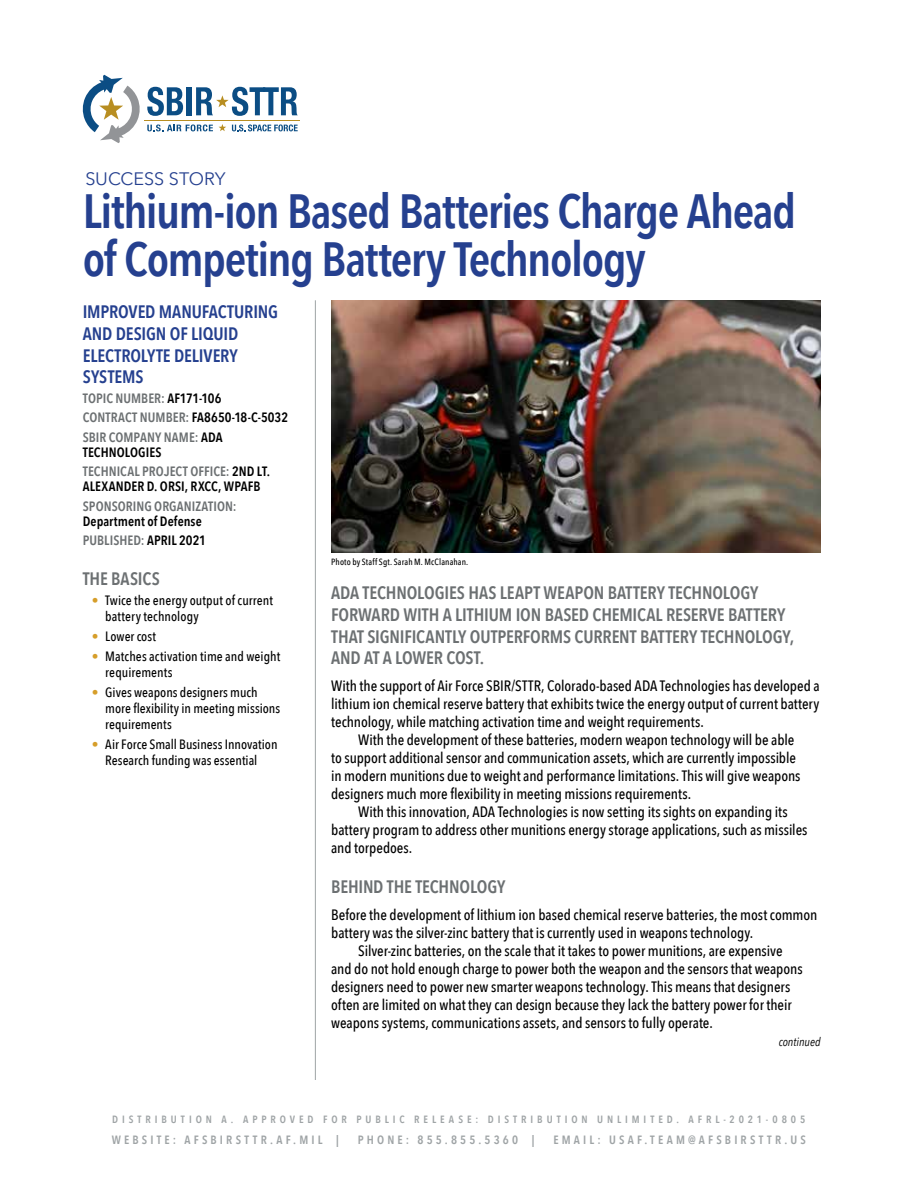
<style>
.page{position:relative;width:918px;height:1188px;background:#fff}
.page>*{position:absolute;margin:0;border:0;box-sizing:border-box;transform-origin:0 0}
.t1{font:600 48px/48px "Avenir Next Condensed";letter-spacing:-.025em;color:#25408f}
.t2{font:600 18px/21.6px "Avenir Next Condensed";letter-spacing:-.005em;color:#6c7072}
.t3{font:600 18px/21.6px "Avenir Next Condensed";letter-spacing:-.01em;color:#25408f}
.t4{font:18px "Avenir Next";letter-spacing:-.005em;color:#25408f}
.t5{font:500 15px "Avenir Next Condensed";letter-spacing:-.005em;color:#000}
.t6{font:500 13.5px/15.8px "Avenir Next Condensed";letter-spacing:.005em;color:#000}
.t7{font:600 13.5px/19.5px "Avenir Next Condensed";letter-spacing:.005em;color:#6c7072}
.t8{font:600 13.5px/19.5px "Avenir Next Condensed";letter-spacing:.005em;color:#000}
.t9{font:600 12px "Avenir Next Condensed";letter-spacing:.265em;color:#9fa4a6}
.t10{font:italic 12px "Avenir Next Condensed";color:#000}
.t11{font:600 10.5px "Avenir Next Condensed";letter-spacing:.375em;color:#9fa4a6}
.t12{font:500 9px "Avenir Next Condensed";letter-spacing:.015em;color:#000}
.s1{color:#000}
.s2{color:#6c7072}
.s3{color:#d69e2a}
</style>
<div class="page">
<svg style="left:83px;top:75px;width:57px;height:68px"></svg>
<svg style="left:147px;top:87px;width:36px;height:29px"></svg>
<div style="left:187px;top:87px;width:5px;height:28px;background:#0b4d84"></div>
<hr style="left:145px;top:120px;width:155px;height:1px;background:#b88e21">
<svg style="left:196px;top:87px;width:102px;height:29px"></svg>
<svg style="left:219px;top:124px;width:7px;height:7px"></svg>
<svg style="left:147px;top:124px;width:66px;height:7px"></svg>
<svg style="left:232px;top:124px;width:66px;height:7px"></svg>
<hr style="left:315px;top:300px;width:1px;height:780px;background:#9fa4a6">
<img style="left:331px;top:300px;width:490px;height:253px">
<p class="t4" style="left:85px;top:163px;width:142px">SUCCESS STORY</p>
<h1 class="t1" style="left:83px;top:186px;width:715px">LITHIUM-ION BASED BATTERIES CHARGE AHEAD<br>OF COMPETING BATTERY TECHNOLOGY</h1>
<p class="t3" style="left:83px;top:301px;width:197px">IMPROVED MANUFACTURING<br>AND DESIGN OF LIQUID<br>ELECTROLYTE DELIVERY<br>SYSTEMS</p>
<p class="t7" style="left:83px;top:388px;width:207px">TOPIC NUMBER: <span class="s1">AF171-106<br></span>CONTRACT NUMBER: <span class="s1">FA8650-18-C-5032<br></span>SBIR</p>
<p class="t7" style="left:109px;top:427px;width:115px">COMPANY NAME: <span class="s1">ADA</span></p>
<p class="t7" style="left:83px;top:442px;width:189px"><span class="s1">TECHNOLOGIES<br></span>TECHNICAL PROJECT OFFICE: <span class="s1">2ND LT.</span></p>
<p class="t8" style="left:83px;top:476px;width:116px">ALEXANDER D. ORSI, RXCC</p>
<p class="t8" style="left:218px;top:476px;width:31px">, WPAFB</p>
<p class="t7" style="left:83px;top:496px;width:155px">SPONSORING ORGANIZATION:</p>
<p class="t8" style="left:83px;top:511px;width:125px">DEPARTMENT OF DEFENSE<br><span class="s2">PUBLISHED:</span> APRIL 2021</p>
<p class="t2" style="left:83px;top:567px;width:79px">THE BASICS</p>
<p class="t6" style="left:105px;top:592px;width:169px;text-indent:-14px"><span class="s3">•</span> Twice the energy output of current battery technology</p>
<p class="t6" style="left:92px;top:628px;width:66px"><span class="s3">•</span> Lower cost</p>
<p class="t6" style="left:105px;top:649px;width:177px;text-indent:-14px"><span class="s3">•</span> Matches activation time and weight requirements</p>
<p class="t6" style="left:105px;top:685px;width:176px;text-indent:-14px"><span class="s3">•</span> Gives weapons designers much more flexibility in meeting missions requirements</p>
<p class="t6" style="left:92px;top:736px;width:187px;text-align:center"><span class="s3">•</span> Air Force Small Business Innovation<br>Research funding was essential</p>
<p class="t12" style="left:331px;top:556px;width:139px">Photo by Staff Sgt. Sarah M. McClanahan.</p>
<p class="t2" style="left:331px;top:582px;width:465px">ADA TECHNOLOGIES HAS LEAPT WEAPON BATTERY TECHNOLOGY FORWARD WITH A LITHIUM ION BASED CHEMICAL RESERVE BATTERY THAT SIGNIFICANTLY OUTPERFORMS CURRENT BATTERY TECHNOLOGY, AND AT A LOWER COST.</p>
<p class="t5" style="left:331px;top:677px;width:490px">With the support of Air Force SBIR/STTR, Colorado-based ADA Technologies has developed a</p>
<p class="t5" style="left:331px;top:695px;width:490px">lithium ion chemical reserve battery that exhibits twice the energy output of current battery</p>
<p class="t5" style="left:331px;top:713px;width:374px">technology, while matching activation time and weight requirements.</p>
<p class="t5" style="left:358px;top:731px;width:438px">With the development of these batteries, modern weapon technology will be able</p>
<p class="t5" style="left:331px;top:749px;width:466px">to support additional sensor and communication assets, which are currently impossible</p>
<p class="t5" style="left:331px;top:767px;width:471px">in modern munitions due to weight and performance limitations. This will give weapons</p>
<p class="t5" style="left:331px;top:785px;width:361px">designers much more flexibility in meeting missions requirements.</p>
<p class="t5" style="left:358px;top:803px;width:431px">With this innovation, ADA Technologies is now setting its sights on expanding its</p>
<p class="t5" style="left:331px;top:821px;width:478px">battery program to address other munitions energy storage applications, such as missiles</p>
<p class="t5" style="left:331px;top:839px;width:83px">and torpedoes.</p>
<p class="t2" style="left:331px;top:875px;width:176px">BEHIND THE TECHNOLOGY</p>
<p class="t5" style="left:331px;top:905px;width:488px">Before the development of lithium ion based chemical reserve batteries, the most common</p>
<p class="t5" style="left:331px;top:923px;width:424px">battery was the silver-zinc battery that is currently used in weapons technology.</p>
<p class="t5" style="left:358px;top:941px;width:426px">Silver-zinc batteries, on the scale that it takes to power munitions, are expensive</p>
<p class="t5" style="left:331px;top:959px;width:473px">and do not hold enough charge to power both the weapon and the sensors that weapons</p>
<p class="t5" style="left:331px;top:977px;width:461px">designers need to power new smarter weapons technology. This means that designers</p>
<p class="t5" style="left:331px;top:995px;width:462px">often are limited on what they can design because they lack the battery power for their</p>
<p class="t5" style="left:331px;top:1013px;width:383px">weapons systems, communications assets, and sensors to fully operate.</p>
<p class="t10" style="left:779px;top:1034px;width:43px">continued</p>
<p class="t11" style="left:112px;top:1110px;width:19px">D ISTRIBUTION</p>
<p class="t11" style="left:221px;top:1110px;width:31px">A. APP</p>
<p class="t11" style="left:270px;top:1110px;width:427px">ROVED FOR PUBLIC RELEASE: D ISTRIBUTION UNLIMITED. AFRL</p>
<p class="t11" style="left:723px;top:1110px;width:83px">-2021-0805</p>
<p class="t9" style="left:112px;top:1130px;width:229px">WEBSITE: AFSBIRSTTR.AF.MIL |</p>
<p class="t9" style="left:358px;top:1130px;width:178px">PHONE: 855.855.5360 |</p>
<p class="t9" style="left:553px;top:1130px;width:254px">EMAIL: USAF.TEAM@AFSBIRSTTR.US</p>
</div>
